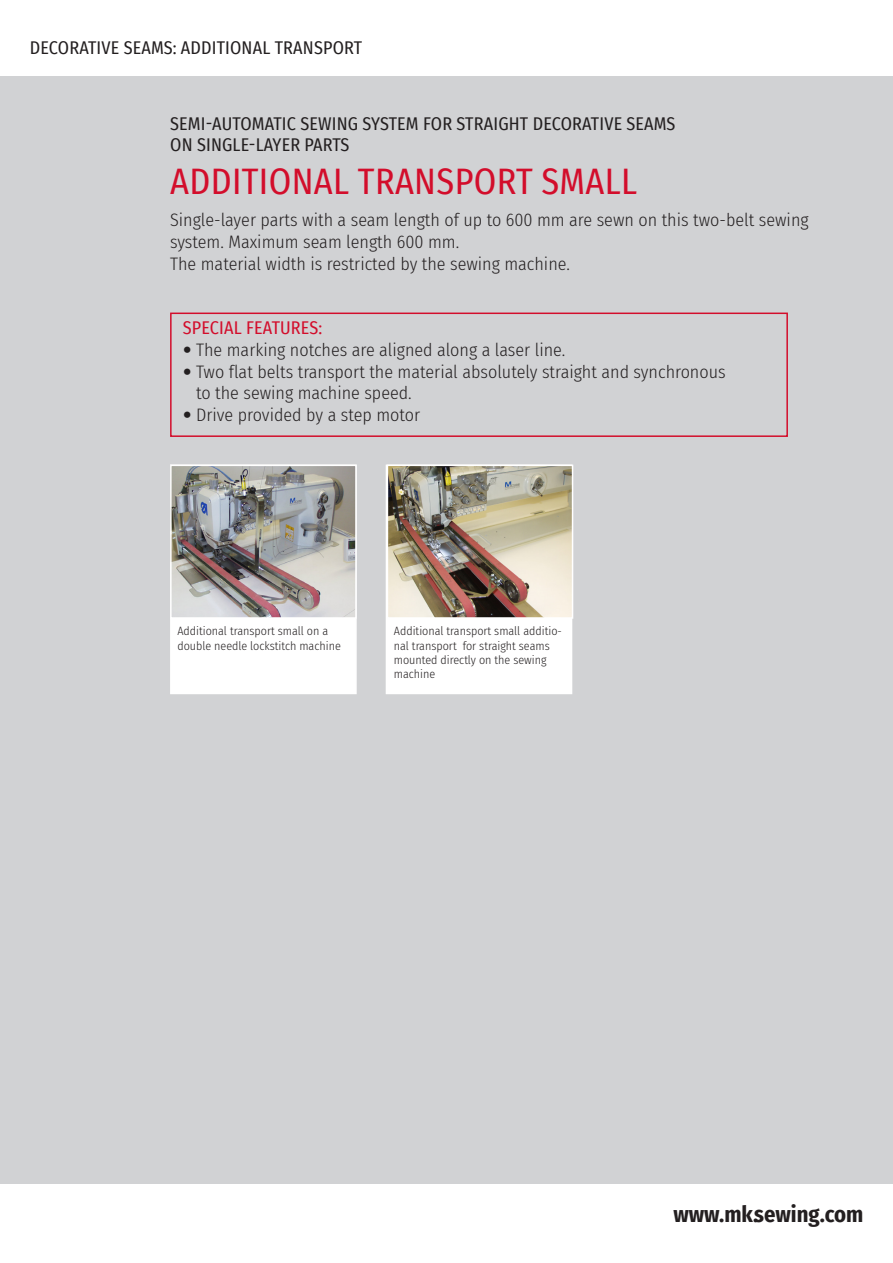
<style>
.page{position:relative;width:893px;height:1263px;background:#fff}
.page>*{position:absolute;margin:0;border:0;box-sizing:border-box;transform-origin:0 0}
.t1{font:36px "Fira Sans Condensed";letter-spacing:.01em;color:#d30d2b}
.t2{font:700 22.5px "Fira Sans Condensed";color:#231f20}
.t3{font:300 18px/21.6px "Fira Sans Condensed";color:#231f20}
.t4{font:18px "Fira Sans Condensed";letter-spacing:.01em;color:#231f20}
.t5{font:18px "Fira Sans Condensed";letter-spacing:.01em;color:#d30d2b}
.t6{font:300 12px/14.4px "Fira Sans Condensed";color:#231f20}
.s1{font-family:"Frutiger";font-weight:400;font-stretch:condensed}
</style>
<div class="page">
<div style="left:0;top:77px;width:893px;height:1186px;background:#d1d2d4"></div>
<div style="left:170px;top:313px;width:618px;height:124px;border:2px solid #d30d2b"></div>
<div style="left:0;top:1184px;width:893px;height:79px;background:#fff"></div>
<div style="left:170px;top:465px;width:187px;height:229px;background:#fff"></div>
<img style="left:173px;top:468px;width:181px;height:148px">
<div style="left:170px;top:465px;width:187px;height:154px;border:2px solid #fff"></div>
<div style="left:386px;top:465px;width:186px;height:229px;background:#fff"></div>
<img style="left:390px;top:468px;width:180px;height:148px">
<div style="left:387px;top:465px;width:186px;height:154px;border:2px solid #fff"></div>
<p class="t4" style="left:30px;top:34px;width:334px">DECORATIVE SEAMS: ADDITIONAL TRANSPORT</p>
<p class="t4" style="left:170px;top:110px;width:507px">SEMI-AUTOMATIC SEWING SYSTEM FOR STRAIGHT DECORATIVE SEAMS</p>
<p class="t4" style="left:170px;top:131px;width:181px">ON SINGLE-LAYER PARTS</p>
<p class="t1" style="left:170px;top:155px;width:468px">ADDITIONAL TRANSPORT SMALL</p>
<p class="t3" style="left:170px;top:209px;width:640px">Single-layer parts with a seam length of up to 600 mm are sewn on this two-belt sewing system. Maximum seam length 600 mm.</p>
<p class="t3" style="left:170px;top:252px;width:401px">The material width is restricted by the sewing machine.</p>
<p class="t5" style="left:183px;top:315px;width:141px">SPECIAL FEATURES:</p>
<p class="t3" style="left:183px;top:339px;width:384px"><span class="s1">•</span> The marking notches are aligned along a laser line.</p>
<p class="t3" style="left:183px;top:360px;width:544px"><span class="s1">•</span> Two flat belts transport the material absolutely straight and synchronous</p>
<p class="t3" style="left:196px;top:382px;width:217px">to the sewing machine speed.</p>
<p class="t3" style="left:183px;top:404px;width:239px"><span class="s1">•</span> Drive provided by a step motor</p>
<p class="t6" style="left:177px;top:624px;width:165px">Additional transport small on a double needle lockstitch machine</p>
<p class="t6" style="left:394px;top:624px;width:170px">Additional transport small additio&shy;nal transport for straight seams mounted directly on the sewing machine</p>
<p class="t2" style="left:673px;top:1195px;width:191px">www.mk. sewing.com</p>
</div>
